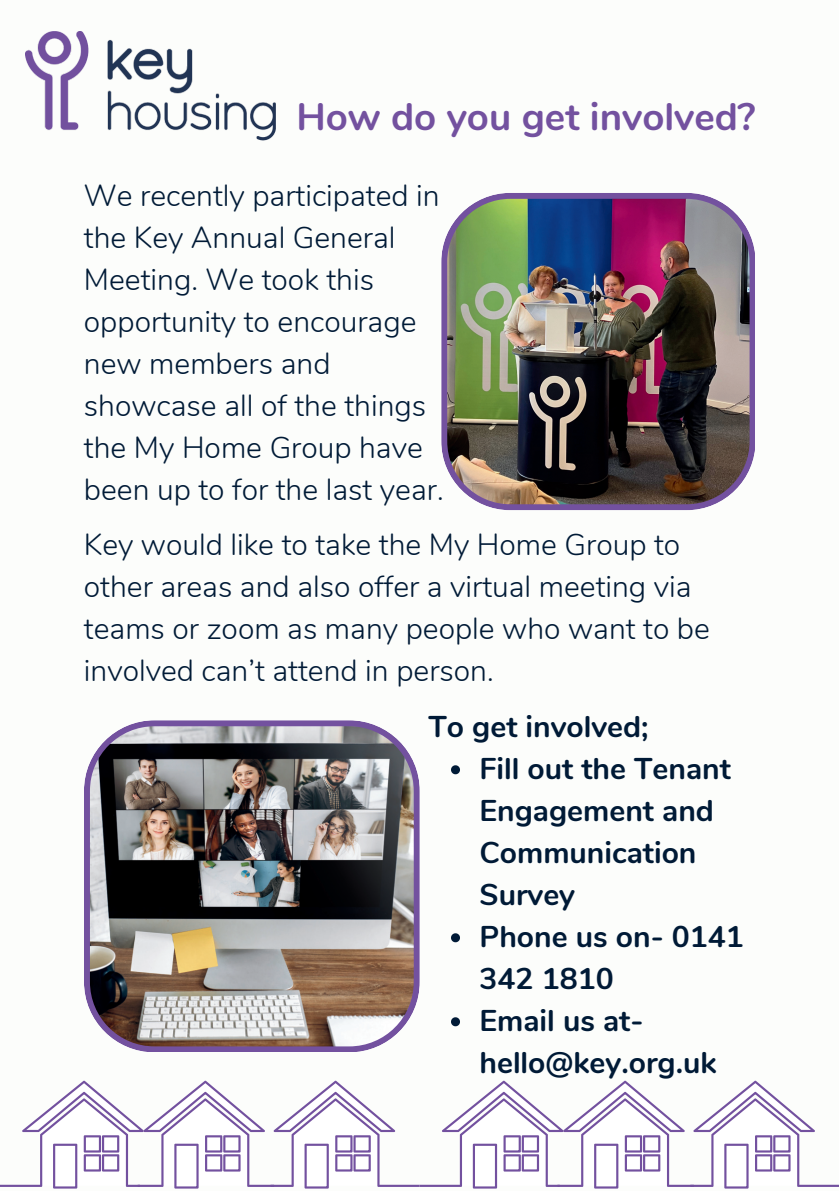
<style>
.page{position:relative;width:839px;height:1191px;background:#fff}
.page>*{position:absolute;margin:0;border:0;box-sizing:border-box;transform-origin:0 0}
.t1{font:700 38.4px "Nunito";color:#73519f}
.t2{font:300 30px/42px "Nunito";color:#001a36}
.t3{font:700 30px/42px "Nunito";color:#001a36}
</style>
<div class="page">
<div style="left:0;top:0;width:838px;height:1191px;background:#fcfdfb"></div>
<img style="left:25px;top:31px;width:251px;height:110px">
<img style="left:441px;top:193px;width:313px;height:317px">
<img style="left:84px;top:720px;width:336px;height:332px">
<svg style="left:0;top:1081px;width:838px;height:108px"></svg>
<svg style="left:451px;top:765px;width:9px;height:9px"></svg>
<svg style="left:451px;top:933px;width:9px;height:9px"></svg>
<svg style="left:451px;top:1017px;width:9px;height:9px"></svg>
<p class="t1" style="left:296px;top:88px;width:460px">How do you get involved?</p>
<p class="t2" style="left:84px;top:173px;width:361px">We recently participated in the Key Annual General<br>Meeting. We took this opportunity to encourage new members and showcase all of the things the My Home Group have been up to for the last year.</p>
<p class="t2" style="left:84px;top:522px;width:627px">Key would like to take the My Home Group to other areas and also offer a virtual meeting via teams or zoom as many people who want to be involved can’t attend in person.</p>
<p class="t3" style="left:479px;top:704px;width:266px;text-indent:-51px">To get involved;<br>Fill out the Tenant<br>Engagement and<br>Communication<br>Survey<br>Phone us on- 0141<br>342 1810<br>Email us at&shy;hello@key.org.uk</p>
</div>
